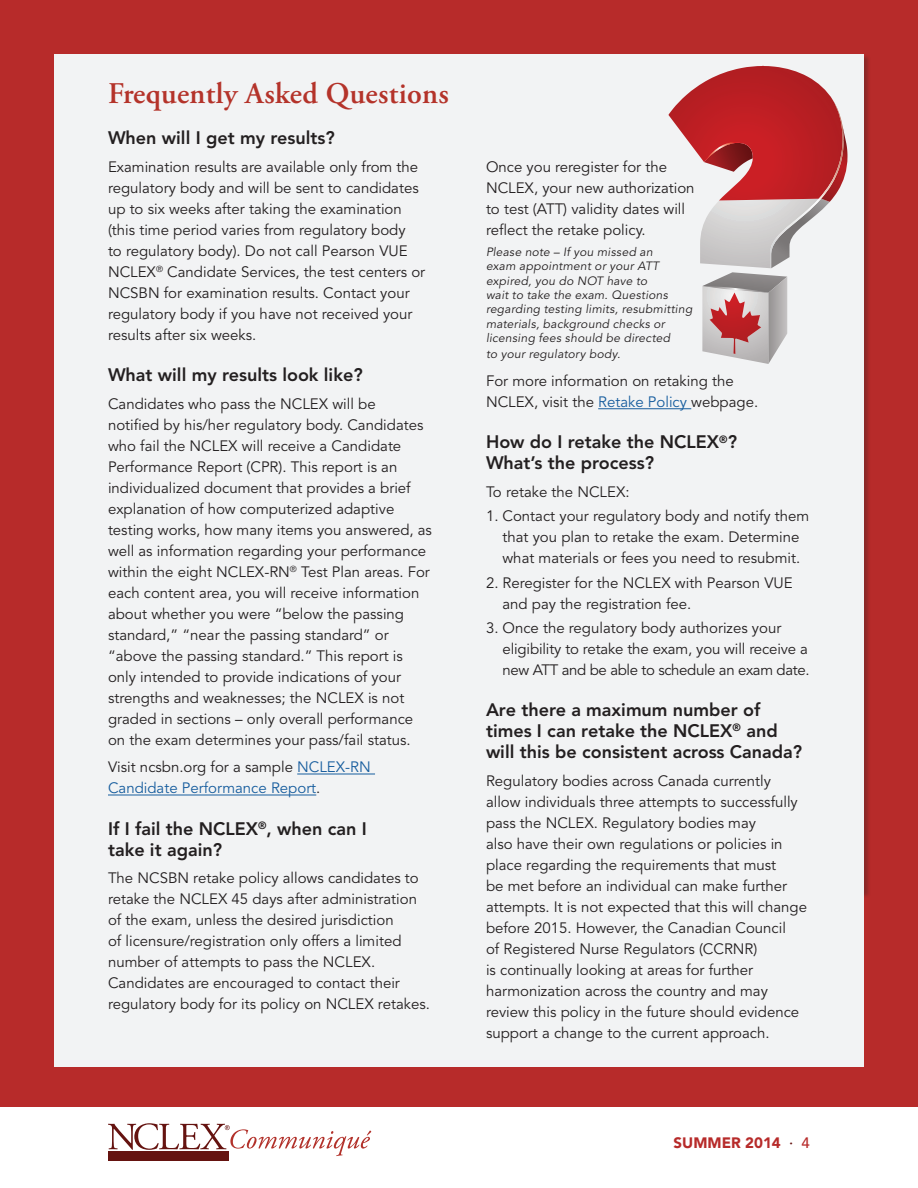
<style>
.page{position:relative;width:918px;height:1188px;background:#fff}
.page>*{position:absolute;margin:0;border:0;box-sizing:border-box;transform-origin:0 0}
.Head{font:600 30px "Adobe Garamond Pro";letter-spacing:.01em;color:#b4332a}
.Subhead{font:800 18px/21px "Avenir LT Std";color:#231f20}
.Body_Copy{font:15px/21px "Avenir LT Std";color:#231f20}
.Body_Copy-2{font:15px/21px "Avenir LT Std";color:#175d9e}
.t1{font:900 15px "Avenir LT Std";color:#b72b2a}
.Body_Copy-3{font:italic 12px/14.4px "Avenir LT Std";letter-spacing:.02em;color:#231f20}
.s1{color:#231f20}
.s2{color:#175d9e}
.s3{font-weight:500;color:#651310}
.s4{font-weight:500}
</style>
<div class="page">
<div style="left:0;top:0;width:918px;height:1107px;background:#b72b2a"></div>
<div style="left:54px;top:54px;width:810px;height:1012px;background:#f2f3f4"></div>
<hr style="left:297px;top:774px;width:78px;height:1px;background:#175d9e">
<hr style="left:108px;top:795px;width:208px;height:1px;background:#175d9e">
<hr style="left:598px;top:408px;width:93px;height:1px;background:#175d9e">
<svg style="left:668px;top:66px;width:180px;height:298px"></svg>
<div style="left:108px;top:1152px;width:120px;height:9px;background:#651310"></div>
<svg style="left:108px;top:1123px;width:263px;height:33px"></svg>
<p class="Head" style="left:108px;top:76px;width:342px">Frequently Asked Questions</p>
<p class="Subhead" style="left:108px;top:127px;width:228px">When will I get my results?</p>
<p class="Body_Copy" style="left:108px;top:157px;width:319px">Examination results are available only from the regulatory body and will be sent to candidates up to six weeks after taking the examination (this time period varies from regulatory body<br>to regulatory body). Do not call Pearson VUE NCLEX<sup>®</sup> Candidate Services, the test centers or NCSBN for examination results. Contact your regulatory body if you have not received your results after six weeks.</p>
<p class="Subhead" style="left:108px;top:364px;width:256px">What will my results look like?</p>
<p class="Body_Copy" style="left:108px;top:394px;width:325px">Candidates who pass the NCLEX will be<br>notified by his/her regulatory body. Candidates who fail the NCLEX will receive a Candidate Performance Report (CPR). This report is an individualized document that provides a brief explanation of how computerized adaptive testing works, how many items you answered, as well as information regarding your performance within the eight NCLEX-RN<sup>®</sup> Test Plan areas. For each content area, you will receive information about whether you were “below the passing standard,” “near the passing standard” or “above the passing standard.” This report is only intended to provide indications of your strengths and weaknesses; the NCLEX is not graded in sections – only overall performance on the exam determines your pass/fail status.</p>
<p class="Body_Copy-2" style="left:108px;top:757px;width:264px"><span class="s1">Visit ncsbn.org for a sample</span> NCLEX-RN<br>Candidate Performance Report<span class="s1">.</span></p>
<p class="Subhead" style="left:108px;top:818px;width:260px">If I fail the NCLEX<sup>®</sup>, when can I take it again?</p>
<p class="Body_Copy" style="left:108px;top:868px;width:323px">The NCSBN retake policy allows candidates to retake the NCLEX 45 days after administration of the exam, unless the desired jurisdiction<br>of licensure/registration only offers a limited number of attempts to pass the NCLEX.<br>Candidates are encouraged to contact their regulatory body for its policy on NCLEX retakes.</p>
<p class="Body_Copy" style="left:486px;top:157px;width:210px">Once you reregister for the<br>NCLEX, your new authorization to test (ATT) validity dates will reflect the retake policy.</p>
<p class="Body_Copy-3" style="left:486px;top:245px;width:208px">Please note – If you missed an<br>exam appointment or your ATT expired, you do NOT have to<br>wait to take the exam. Questions regarding testing limits, resubmitting materials, background checks or licensing fees should be directed</p>
<p class="Body_Copy-3" style="left:486px;top:348px;width:136px">to your regulatory body.</p>
<p class="Body_Copy" style="left:486px;top:371px;width:274px">For more information on retaking the<br>NCLEX, visit the <span class="s2">Retake Policy</span> webpage.</p>
<p class="Subhead" style="left:486px;top:432px;width:253px">How do I retake the NCLEX<sup>®</sup>?<br>What’s the process?</p>
<p class="Body_Copy" style="left:486px;top:482px;width:145px">To retake the NCLEX:</p>
<p class="Body_Copy" style="left:486px;top:506px;width:325px;text-align:center">1. Contact your regulatory body and notify them that you plan to retake the exam. Determine what materials or fees you need to resubmit.</p>
<p class="Body_Copy" style="left:502px;top:572px;width:292px;text-indent:-16px">2. Reregister for the NCLEX with Pearson VUE and pay the registration fee.</p>
<p class="Body_Copy" style="left:502px;top:618px;width:309px;text-indent:-16px">3. Once the regulatory body authorizes your eligibility to retake the exam, you will receive a new ATT and be able to schedule an exam date.</p>
<p class="Subhead" style="left:486px;top:700px;width:318px">Are there a maximum number of times I can retake the NCLEX<sup>®</sup> and will this be consistent across Canada?</p>
<p class="Body_Copy" style="left:486px;top:771px;width:323px">Regulatory bodies across Canada currently allow individuals three attempts to successfully pass the NCLEX. Regulatory bodies may<br>also have their own regulations or policies in place regarding the requirements that must<br>be met before an individual can make further attempts. It is not expected that this will change before 2015. However, the Canadian Council<br>of Registered Nurse Regulators (CCRNR)<br>is continually looking at areas for further harmonization across the country and may review this policy in the future should evidence support a change to the current approach.</p>
<p class="t1" style="left:674px;top:1133px;width:138px">SUMMER 2014 <span class="s3">·</span> <span class="s4">4</span></p>
</div>
